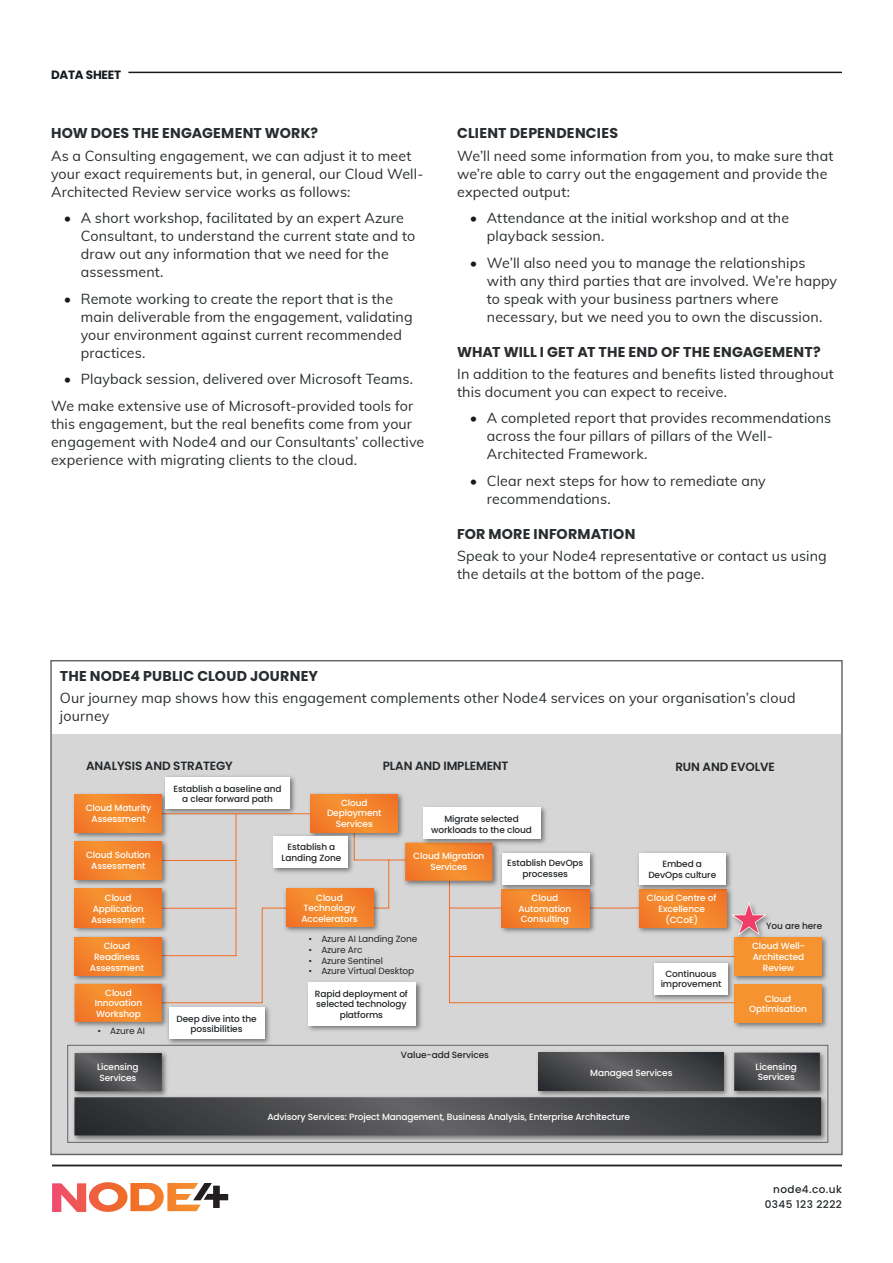
<style>
.page{position:relative;width:893px;height:1263px;background:#fff}
.page>*{position:absolute;margin:0;border:0;box-sizing:border-box;transform-origin:0 0}
.t1{font:14.25px/18px "Muli";letter-spacing:.01em;color:#292d2f}
.t2{font:700 14.25px "Poppins";letter-spacing:.015em;color:#292d2f}
.t3{font:600 12px "Poppins";letter-spacing:-.01em;color:#23272a}
.t4{font:700 12px "Poppins";letter-spacing:-.02em;color:#161a1d}
.t5{font:500 10.5px/15px "Poppins";letter-spacing:.04em;color:#23272a;text-align:right}
.t6{font:500 9px/10.8px "Poppins";letter-spacing:-.01em;color:#fff;text-align:center}
.t7{font:500 9px/10.8px "Poppins";letter-spacing:-.01em;color:#23272a;text-align:center}
.t8{font:9px "Poppins";letter-spacing:-.01em;color:#23272a}
.s1{font-weight:700;color:#161a1d}
</style>
<div class="page">
<hr style="left:128px;top:72px;width:714px;height:1px;background:#161a1d">
<svg style="left:52px;top:1182px;width:176px;height:30px"></svg>
<hr style="left:52px;top:1165px;width:790px;height:1px;background:#23272a">
<div style="left:52px;top:734px;width:789px;height:420px;background:#d6d6d6"></div>
<hr style="left:236px;top:814px;width:1px;height:142px;background:#f06c25">
<hr style="left:154px;top:813px;width:189px;height:1px;background:#f06c25">
<div style="left:67px;top:1045px;width:761px;height:98px;border:1px solid #646366"></div>
<img style="left:74px;top:793px;width:93px;height:42px">
<svg style="left:75px;top:795px;width:87px;height:34px;background:#f3852c"></svg>
<img style="left:74px;top:841px;width:1px;height:41px">
<img style="left:74px;top:888px;width:1px;height:41px">
<img style="left:74px;top:937px;width:1px;height:41px">
<img style="left:74px;top:983px;width:91px;height:44px">
<img style="left:306px;top:793px;width:97px;height:36px">
<svg style="left:311px;top:794px;width:87px;height:35px;background:#f3852c"></svg>
<img style="left:769px;top:936px;width:58px;height:44px">
<div style="left:734px;top:937px;width:87px;height:39px;background:#f69331"></div>
<img style="left:734px;top:980px;width:93px;height:48px">
<div style="left:734px;top:984px;width:88px;height:39px;background:#f69331"></div>
<img style="left:74px;top:1052px;width:93px;height:41px">
<svg style="left:75px;top:1053px;width:87px;height:38px;background:#4d4d50"></svg>
<img style="left:537px;top:1051px;width:191px;height:42px">
<svg style="left:539px;top:1053px;width:184px;height:38px;background:#4a4a4d"></svg>
<img style="left:70px;top:1093px;width:759px;height:50px">
<svg style="left:74px;top:1097px;width:747px;height:38px;background:#464749"></svg>
<img style="left:730px;top:1048px;width:99px;height:51px">
<svg style="left:734px;top:1053px;width:86px;height:38px;background:#4d4e50"></svg>
<img style="left:161px;top:776px;width:138px;height:42px">
<div style="left:166px;top:777px;width:124px;height:32px;background:#fff"></div>
<img style="left:165px;top:1022px;width:108px;height:25px">
<div style="left:169px;top:1007px;width:95px;height:32px;background:#fff"></div>
<img style="left:308px;top:1022px;width:114px;height:9px">
<div style="left:309px;top:983px;width:107px;height:43px;background:#fff"></div>
<img style="left:423px;top:806px;width:123px;height:23px">
<div style="left:424px;top:807px;width:117px;height:32px;background:#fff"></div>
<svg style="left:75px;top:829px;width:694px;height:193px"></svg>
<p class="t4" style="left:51px;top:68px;width:72px">DATA SHEET</p>
<p class="t2" style="left:51px;top:125px;width:269px">HOW DOES THE ENGAGEMENT WORK?</p>
<p class="t1" style="left:51px;top:146px;width:374px">As a Consulting engagement, we can adjust it to meet your exact requirements but, in general, our Cloud Well-<br>Architected Review service works as follows:</p>
<p class="t1" style="left:81px;top:208px;width:336px;text-indent:-17px"><span class="s1">•</span> A short workshop, facilitated by an expert Azure Consultant, to understand the current state and to draw out any information that we need for the assessment.</p>
<p class="t1" style="left:81px;top:289px;width:333px;text-indent:-17px"><span class="s1">•</span> Remote working to create the report that is the main deliverable from the engagement, validating your environment against current recommended practices.</p>
<p class="t1" style="left:51px;top:365px;width:364px;line-height:26.5px;text-align:right"><span class="s1">•</span> Playback session, delivered over Microsoft Teams.<br>We make extensive use of Microsoft-provided tools for</p>
<p class="t1" style="left:51px;top:414px;width:375px">this engagement, but the real benefits come from your engagement with Node4 and our Consultants’ collective experience with migrating clients to the cloud.</p>
<p class="t2" style="left:457px;top:125px;width:162px">CLIENT DEPENDENCIES</p>
<p class="t1" style="left:457px;top:146px;width:378px">We’ll need some information from you, to make sure that we’re able to carry out the engagement and provide the expected output:</p>
<p class="t1" style="left:487px;top:208px;width:304px;text-indent:-17px"><span class="s1">•</span> Attendance at the initial workshop and at the playback session.</p>
<p class="t1" style="left:487px;top:253px;width:352px;text-indent:-17px"><span class="s1">•</span> We’ll also need you to manage the relationships with any third parties that are involved. We’re happy to speak with your business partners where necessary, but we need you to own the discussion.</p>
<p class="t2" style="left:457px;top:343px;width:365px">WHAT WILL I GET AT THE END OF THE ENGAGEMENT?</p>
<p class="t1" style="left:457px;top:364px;width:378px">In addition to the features and benefits listed throughout this document you can expect to receive.</p>
<p class="t1" style="left:487px;top:408px;width:346px;text-indent:-17px"><span class="s1">•</span> A completed report that provides recommendations across the four pillars of pillars of the Well-<br>Architected Framework.</p>
<p class="t1" style="left:487px;top:471px;width:280px;text-indent:-17px"><span class="s1">•</span> Clear next steps for how to remediate any recommendations.</p>
<p class="t2" style="left:457px;top:526px;width:180px">FOR MORE INFORMATION</p>
<p class="t1" style="left:457px;top:546px;width:371px">Speak to your Node4 representative or contact us using the details at the bottom of the page.</p>
<p class="t2" style="left:60px;top:667px;width:260px">THE NODE4 PUBLIC CLOUD JOURNEY</p>
<p class="t1" style="left:60px;top:688px;width:737px">Our journey map shows how this engagement complements other Node4 services on your organisation’s cloud journey</p>
<p class="t3" style="left:86px;top:759px;width:148px">ANALYSIS AND STRATEGY</p>
<p class="t3" style="left:383px;top:759px;width:127px">PLAN AND IMPLEMENT</p>
<p class="t3" style="left:675px;top:759px;width:101px">RUN AND EVOLVE</p>
<p class="t6" style="left:86px;top:802px;width:67px">Cloud Maturity<br>Assessment</p>
<p class="t6" style="left:86px;top:850px;width:66px">Cloud Solution<br>Assessment</p>
<p class="t6" style="left:91px;top:892px;width:56px">Cloud<br>Application<br>Assessment</p>
<p class="t6" style="left:90px;top:941px;width:56px">Cloud<br>Readiness<br>Assessment</p>
<p class="t6" style="left:95px;top:987px;width:49px">Cloud<br>Innovation<br>Workshop</p>
<p class="t7" style="left:174px;top:783px;width:109px">Establish a baseline and a clear forward path</p>
<p class="t6" style="left:327px;top:797px;width:56px">Cloud<br>Deployment<br>Services</p>
<p class="t7" style="left:431px;top:813px;width:102px">Migrate selected workloads to the cloud</p>
<p class="t7" style="left:282px;top:842px;width:61px">Establish a<br>Landing Zone</p>
<p class="t6" style="left:413px;top:851px;width:73px">Cloud Migration<br>Services</p>
<p class="t7" style="left:507px;top:858px;width:78px">Establish DevOps processes</p>
<p class="t7" style="left:648px;top:859px;width:69px">Embed a<br>DevOps culture</p>
<p class="t6" style="left:301px;top:892px;width:58px">Cloud<br>Technology<br>Accelerators</p>
<p class="t6" style="left:518px;top:892px;width:54px">Cloud<br>Automation<br>Consulting</p>
<p class="t6" style="left:647px;top:892px;width:71px">Cloud Centre of<br>Excellence (CCoE)</p>
<p class="t7" style="left:766px;top:920px;width:58px">You are here</p>
<p class="t8" style="left:309px;top:934px;width:110px">• Azure AI Landing Zone</p>
<p class="t8" style="left:309px;top:944px;width:56px">• Azure Arc</p>
<p class="t8" style="left:309px;top:955px;width:76px">• Azure Sentinel</p>
<p class="t8" style="left:309px;top:966px;width:107px">• Azure Virtual Desktop</p>
<p class="t6" style="left:752px;top:940px;width:54px">Cloud Well-<br>Architected<br>Review</p>
<p class="t6" style="left:749px;top:993px;width:59px">Cloud<br>Optimisation</p>
<p class="t7" style="left:661px;top:968px;width:62px">Continuous improvement</p>
<p class="t7" style="left:315px;top:988px;width:95px">Rapid deployment of selected technology platforms</p>
<p class="t7" style="left:177px;top:1013px;width:82px">Deep dive into the possibilities</p>
<p class="t8" style="left:97px;top:1026px;width:49px">• Azure AI</p>
<p class="t6" style="left:97px;top:1062px;width:43px;text-align:left">Licensing<br>Services</p>
<p class="t7" style="left:401px;top:1050px;width:89px">Value-add Services</p>
<p class="t6" style="left:590px;top:1067px;width:84px">Managed Services</p>
<p class="t6" style="left:756px;top:1061px;width:43px;text-align:left">Licensing<br>Services</p>
<p class="t6" style="left:267px;top:1111px;width:364px">Advisory Services: Project Management, Business Analysis, Enterprise Architecture</p>
<p class="t5" style="left:765px;top:1182px;width:79px">node4.co.uk<br>0345 123 2222</p>
</div>
